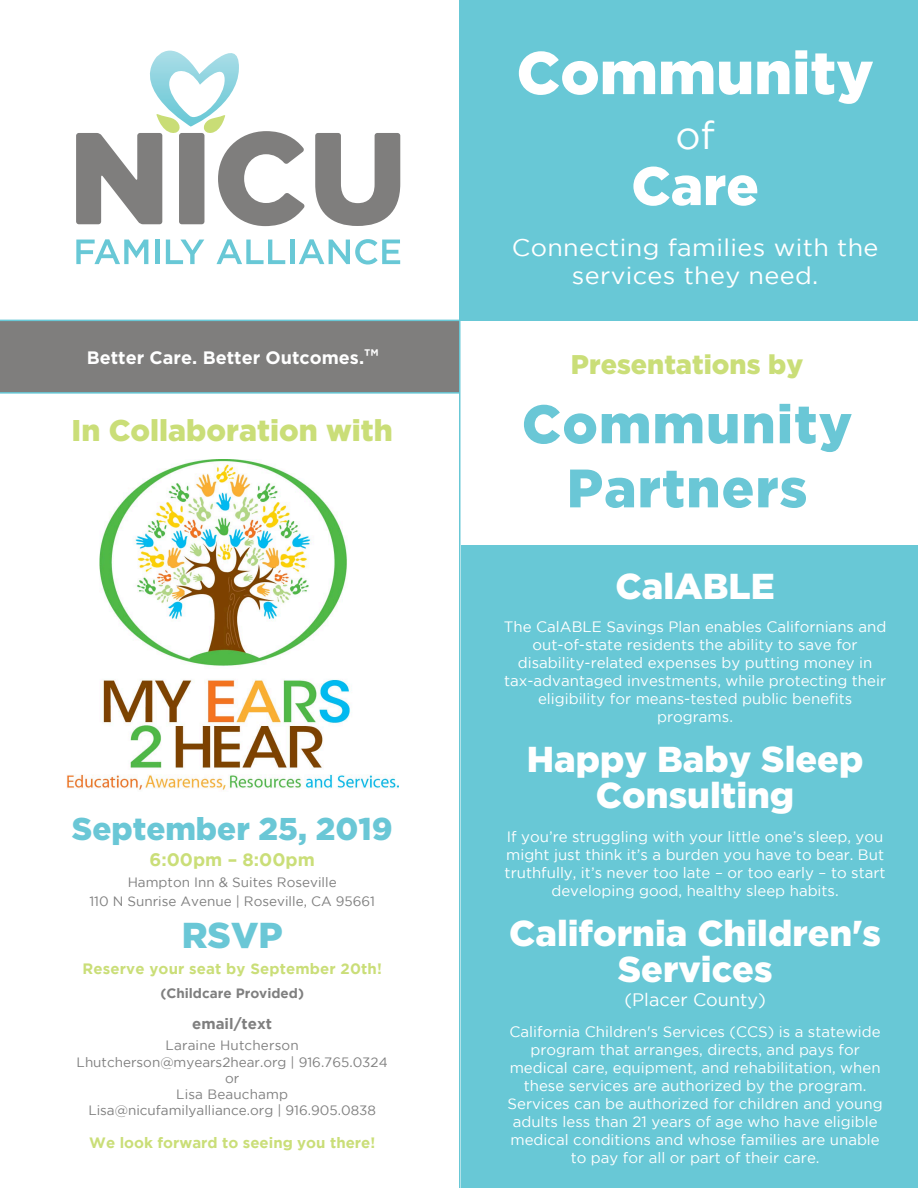
<style>
.page{position:relative;width:918px;height:1188px;background:#fff}
.page>*{position:absolute;margin:0;border:0;box-sizing:border-box;transform-origin:0 0}
.t1{font:900 60px "Gotham";color:#fff}
.t2{font:900 54px/64.1px "Gotham";letter-spacing:.02em;color:#6ac7d6;text-align:center}
.t3{font:900 54px "Gotham";color:#fff}
.t4{font:39px "Gotham";color:#fff}
.t5{font:900 36px/36px "Gotham";color:#fff;text-align:center}
.t6{font:900 36px "Gotham";color:#6ac7d6}
.t7{font:900 31.5px "Gotham";color:#6ac7d6}
.t8{font:900 30px "Gotham";color:#cade78}
.t9{font:900 27px "Gotham";color:#cade78}
.t10{font:24px/28.8px "Gotham";letter-spacing:.015em;color:#fff;text-align:center;scale:1.05 1}
.t11{font:700 18px "Gotham";color:#fff}
.t12{font:18px "Gotham";color:#fff}
.t13{font:700 18px "Gotham";color:#cade78}
.t14{font:15px/18px "Gotham";color:#fff;text-align:center}
.t15{font:700 15px "Gotham";letter-spacing:.01em;color:#cade78}
.t16{font:700 15px "Gotham";color:#7f7f7f}
.t17{font:13.5px/16.2px "Gotham";color:#7f7f7f;text-align:center}
.t18{font:700 13.5px "Gotham";color:#7f7f7f}
.s1{font-size:21px}
</style>
<div class="page">
<div style="left:461px;top:545px;width:457px;height:643px;background:#68c8d6"></div>
<div style="left:0;top:320px;width:459px;height:73px;background:#7f7e7d"></div>
<svg style="left:315px;top:133px;width:85px;height:93px"></svg>
<svg style="left:76px;top:239px;width:72px;height:25px"></svg>
<hr style="left:155px;top:240px;width:4px;height:24px;background:#68c8d6">
<svg style="left:166px;top:240px;width:38px;height:24px"></svg>
<svg style="left:217px;top:239px;width:68px;height:25px"></svg>
<hr style="left:290px;top:240px;width:4px;height:24px;background:#68c8d6">
<svg style="left:299px;top:239px;width:101px;height:26px"></svg>
<svg style="left:76px;top:50px;width:229px;height:176px"></svg>
<hr style="left:459px;top:0;width:1px;height:1188px;background:#68c8d6">
<div style="left:460px;top:0;width:458px;height:320px;background:#68c8d6"></div>
<hr style="left:0;top:320px;width:459px;height:1px;background:#68c8d6">
<hr style="left:0;top:392px;width:459px;height:2px;background:#68c8d6">
<img style="left:67px;top:460px;width:331px;height:330px">
<p class="t11" style="left:87px;top:346px;width:293px">Better Care. Better Outcomes.<span class="s1">™</span></p>
<h3 class="t8" style="left:72px;top:413px;width:323px">In Collaboration with</h3>
<h3 class="t7" style="left:72px;top:810px;width:322px">September 25, 2019</h3>
<p class="t13" style="left:150px;top:850px;width:167px">6:00pm – 8:00pm</p>
<p class="t17" style="left:89px;top:872px;width:287px;line-height:18.9px">Hampton Inn &amp; Suites Roseville<br>110 N Sunrise Avenue | Roseville, CA 95661</p>
<h3 class="t6" style="left:182px;top:914px;width:102px">RSVP</h3>
<p class="t15" style="left:82px;top:960px;width:301px">Reserve your seat by September 20th!</p>
<p class="t18" style="left:160px;top:986px;width:145px">(Childcare Provided)</p>
<p class="t16" style="left:192px;top:1015px;width:81px">email/text</p>
<p class="t17" style="left:77px;top:1037px;width:313px">Laraine Hutcherson<br>Lhutcherson@myears2hear.org | 916.765.0324 or<br>Lisa Beauchamp<br>Lisa@nicufamilyalliance.org | 916.905.0838</p>
<p class="t15" style="left:89px;top:1134px;width:288px">We look forward to seeing you there!</p>
<h1 class="t1" style="left:517px;top:38px;width:359px">Community</h1>
<h3 class="t4" style="left:675px;top:114px;width:41px">of</h3>
<h2 class="t3" style="left:631px;top:155px;width:129px">Care</h2>
<h3 class="t10" style="left:512px;top:232px;width:351px">Connecting families with the services they need.</h3>
<h3 class="t9" style="left:571px;top:349px;width:234px">Presentations by</h3>
<h2 class="t2" style="left:522px;top:391px;width:332px">Community<br>Partners</h2>
<h3 class="t5" style="left:616px;top:567px;width:161px">CalABLE</h3>
<p class="t14" style="left:504px;top:618px;width:384px">The CalABLE Savings Plan enables Californians and out-of-state residents the ability to save for disability-related expenses by putting money in tax-advantaged investments, while protecting their eligibility for means-tested public benefits programs.</p>
<h3 class="t5" style="left:527px;top:741px;width:338px">Happy Baby Sleep<br>Consulting</h3>
<p class="t14" style="left:505px;top:827px;width:382px">If you’re struggling with your little one’s sleep, you might just think it’s a burden you have to bear. But truthfully, it’s never too late – or too early – to start developing good, healthy sleep habits.</p>
<h3 class="t5" style="left:509px;top:914px;width:373px">California Children's<br>Services</h3>
<p class="t12" style="left:624px;top:990px;width:143px">(Placer County)</p>
<p class="t14" style="left:508px;top:1022px;width:377px">California Children's Services (CCS) is a statewide program that arranges, directs, and pays for medical care, equipment, and rehabilitation, when these services are authorized by the program.<br>Services can be authorized for children and young adults less than 21 years of age who have eligible medical conditions and whose families are unable to pay for all or part of their care.</p>
</div>
